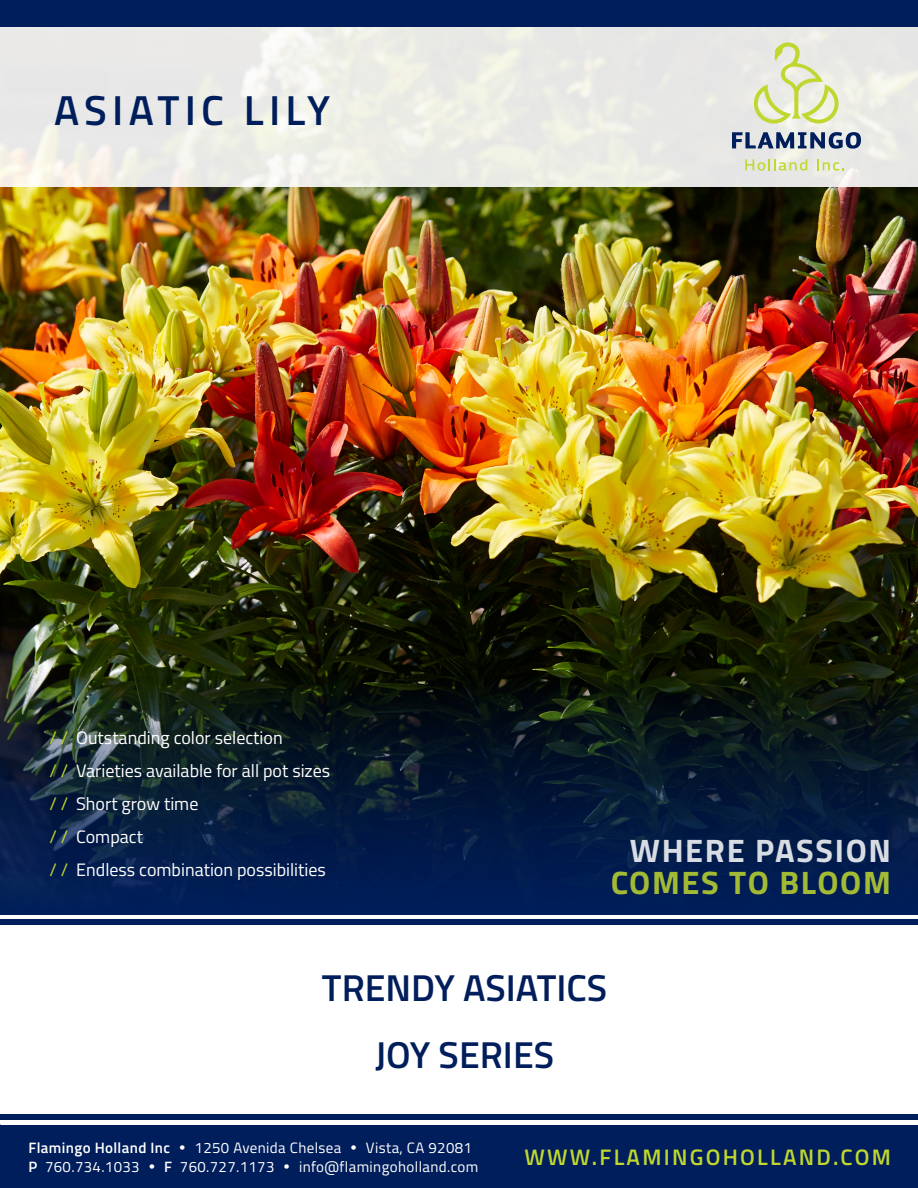
<style>
.page{position:relative;width:918px;height:1188px;background:#fff}
.page>*{position:absolute;margin:0;border:0;box-sizing:border-box;transform-origin:0 0}
.t1{font:600 42px "Titillium";letter-spacing:.125em;color:#001e5b}
.t2{font:600 37.5px "Titillium";color:#001e5b}
.t3{font:700 32.55px "Titillium";letter-spacing:.05em;color:#fff}
.t4{font:700 32.55px "Titillium";letter-spacing:.05em;color:#c1d72f}
.t5{font:600 22.5px "Titillium";letter-spacing:.1em;color:#c1d72f}
.Features_Master_Nest{font:18px "Titillium";color:#fff}
.t6{font:15px/18.8px "Titillium";letter-spacing:.025em;color:#fff}
.s1{color:#c1d72f}
.s2{font-weight:600}
.s3{font-family:"Century Gothic"}
</style>
<div class="page">
<div style="left:0;top:1125px;width:918px;height:63px;background:#001e5b"></div>
<div style="left:0;top:1114px;width:918px;height:6px;background:#001e5b"></div>
<img style="left:0;top:187px;width:918px;height:728px">
<div style="left:0;top:0;width:918px;height:187px;background:linear-gradient(to right,#eeede9,#e9eae5)"></div>
<svg style="left:732px;top:132px;width:129px;height:17px;background:#7685a1"></svg>
<svg style="left:745px;top:159px;width:62px;height:12px"></svg>
<svg style="left:817px;top:159px;width:27px;height:12px"></svg>
<svg style="left:754px;top:42px;width:85px;height:82px;background:#e2e7bf"></svg>
<div style="left:0;top:0;width:918px;height:27px;background:#001e5b"></div>
<svg style="left:0;top:603px;width:918px;height:311px;background:#0d1e2b"></svg>
<div style="left:0;top:920px;width:918px;height:5px;background:#001e5b"></div>
<p class="t1" style="left:54px;top:78px;width:278px">ASIATIC LILY</p>
<p class="Features_Master_Nest" style="left:50px;top:725px;width:235px"><span class="s1">/ /</span> Outstanding color selection</p>
<p class="Features_Master_Nest" style="left:50px;top:758px;width:282px"><span class="s1">/ /</span> Varieties available for all pot sizes</p>
<p class="Features_Master_Nest" style="left:50px;top:791px;width:150px"><span class="s1">/ /</span> Short grow time</p>
<p class="Features_Master_Nest" style="left:50px;top:824px;width:95px"><span class="s1">/ /</span> Compact</p>
<p class="Features_Master_Nest" style="left:50px;top:857px;width:278px"><span class="s1">/ /</span> Endless combination possibilities</p>
<h3 class="t3" style="left:630px;top:825px;width:263px">WHERE PASSION</h3>
<h3 class="t4" style="left:610px;top:858px;width:282px">COMES TO BLOOM</h3>
<p class="t2" style="left:322px;top:959px;width:287px">TRENDY ASIATICS</p>
<p class="t2" style="left:375px;top:1027px;width:180px">JOY SERIES</p>
<p class="t6" style="left:28px;top:1137px;width:451px"><span class="s2">Flamingo Holland Inc</span> <span class="s3">•</span> 1250 Avenida Chelsea <span class="s3">•</span> Vista, CA 92081<br><span class="s2">P</span> 760.734.1033 <span class="s3">•</span> <span class="s2">F</span> 760.727.1173 <span class="s3">•</span> info@flamingoholland.com</p>
<p class="t5" style="left:524px;top:1140px;width:368px">WWW.FLAMINGOHOLLAND.COM</p>
<p class="t5" style="left:524px;top:1143px;width:368px">WWW.FLAMINGOHOLLAND.COM</p>
</div>
